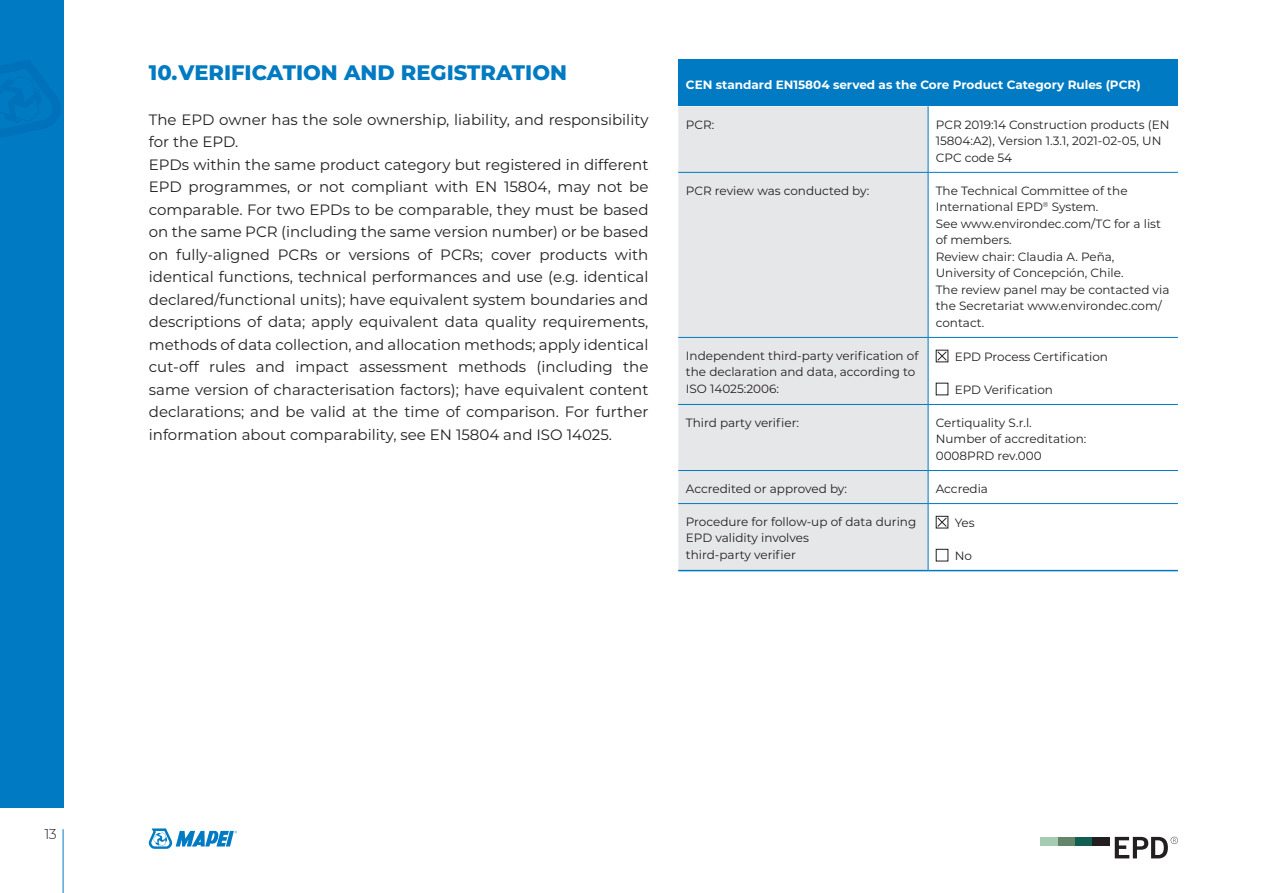
<style>
.page{position:relative;width:1263px;height:893px;background:#fff}
.page>*{position:absolute;margin:0;border:0;box-sizing:border-box;transform-origin:0 0}
.t1{font:800 21px "Montserrat";color:#007ac2}
.t2{font:15px/22.5px "Montserrat";color:#231f20}
.t3{font:300 14.25px "Montserrat";color:#231f20}
.t4{font:12px/16.5px "Montserrat";color:#231f20}
.t5{font:700 12px "Montserrat";color:#fff}
</style>
<div class="page">
<div style="left:0;top:0;width:63px;height:808px;background:#007ac2"></div>
<hr style="left:63px;top:829px;width:1px;height:64px;background:#007ac2">
<div style="left:1075px;top:837px;width:18px;height:8px;background:#125f51"></div>
<div style="left:1057px;top:837px;width:18px;height:8px;background:#65856b"></div>
<div style="left:1040px;top:837px;width:18px;height:8px;background:#a5cbb2"></div>
<div style="left:1092px;top:837px;width:18px;height:8px;background:#231f20"></div>
<svg style="left:1115px;top:837px;width:63px;height:21px"></svg>
<svg style="left:149px;top:828px;width:88px;height:21px"></svg>
<div style="left:678px;top:60px;width:500px;height:46px;background:#007ac2"></div>
<div style="left:678px;top:106px;width:250px;height:464px;background:#e6e7e9"></div>
<hr style="left:678px;top:172px;width:250px;height:1px;background:#007ac2">
<hr style="left:928px;top:172px;width:250px;height:1px;background:#007ac2">
<hr style="left:678px;top:337px;width:250px;height:1px;background:#007ac2">
<hr style="left:928px;top:337px;width:250px;height:1px;background:#007ac2">
<hr style="left:678px;top:404px;width:250px;height:1px;background:#007ac2">
<hr style="left:928px;top:404px;width:250px;height:1px;background:#007ac2">
<hr style="left:678px;top:470px;width:250px;height:1px;background:#007ac2">
<hr style="left:928px;top:470px;width:250px;height:1px;background:#007ac2">
<hr style="left:678px;top:503px;width:250px;height:1px;background:#007ac2">
<hr style="left:928px;top:503px;width:250px;height:1px;background:#007ac2">
<hr style="left:928px;top:106px;width:1px;height:66px;background:#007ac2">
<hr style="left:928px;top:173px;width:1px;height:164px;background:#007ac2">
<hr style="left:928px;top:338px;width:1px;height:66px;background:#007ac2">
<hr style="left:928px;top:405px;width:1px;height:65px;background:#007ac2">
<hr style="left:928px;top:471px;width:1px;height:32px;background:#007ac2">
<hr style="left:928px;top:504px;width:1px;height:66px;background:#007ac2">
<hr style="left:678px;top:570px;width:250px;height:1px;background:#007ac2">
<hr style="left:928px;top:570px;width:250px;height:1px;background:#007ac2">
<div style="left:936px;top:350px;width:12px;height:12px;border:1px solid #231f20"></div>
<svg style="left:936px;top:350px;width:11px;height:12px"></svg>
<div style="left:936px;top:516px;width:12px;height:12px;border:1px solid #231f20"></div>
<svg style="left:936px;top:517px;width:11px;height:11px"></svg>
<div style="left:936px;top:549px;width:12px;height:12px;border:1px solid #231f20"></div>
<h1 class="t1" style="left:149px;top:57px;width:420px">10.VERIFICATION AND REGISTRATION</h1>
<p class="t2" style="left:149px;top:108px;width:501px">The EPD owner has the sole ownership, liability, and responsibility for the EPD.<br>EPDs within the same product category but registered in different EPD programmes, or not compliant with EN 15804, may not be comparable. For two EPDs to be comparable, they must be based on the same PCR (including the same version number) or be based on fully-aligned PCRs or versions of PCRs; cover products with identical functions, technical performances and use (e.g. identical declared/functional units); have equivalent system boundaries and descriptions of data; apply equivalent data quality requirements, methods of data collection, and allocation methods; apply identical cut-off rules and impact assessment methods (including the same version of characterisation factors); have equivalent content declarations; and be valid at the time of comparison. For further information about comparability, see EN 15804 and ISO 14025.</p>
<p class="t5" style="left:686px;top:76px;width:456px">CEN standard EN15804 served as the Core Product Category Rules (PCR)</p>
<p class="t4" style="left:686px;top:116px;width:30px">PCR:</p>
<p class="t4" style="left:936px;top:116px;width:235px">PCR 2019:14 Construction products (EN<br>15804:A2), Version 1.3.1, 2021-02-05, UN<br>CPC code 54</p>
<p class="t4" style="left:686px;top:182px;width:185px">PCR review was conducted by:</p>
<p class="t4" style="left:936px;top:182px;width:235px">The Technical Committee of the<br>International EPD<sup>®</sup> System.<br>See www.environdec.com/TC for a list of members.<br>Review chair: Claudia A. Peña,<br>University of Concepción, Chile.<br>The review panel may be contacted via the Secretariat www.environdec.com/ contact.</p>
<p class="t4" style="left:686px;top:347px;width:234px">Independent third-party verification of the declaration and data, according to<br>ISO 14025:2006:</p>
<p class="t4" style="left:955px;top:348px;width:155px">EPD Process Certification</p>
<p class="t4" style="left:955px;top:381px;width:100px">EPD Verification</p>
<p class="t4" style="left:686px;top:414px;width:115px">Third party verifier:</p>
<p class="t4" style="left:936px;top:414px;width:152px">Certiquality S.r.l.<br>Number of accreditation:<br>0008PRD rev.000</p>
<p class="t4" style="left:686px;top:480px;width:163px">Accredited or approved by:</p>
<p class="t4" style="left:936px;top:480px;width:54px">Accredia</p>
<p class="t4" style="left:686px;top:513px;width:232px">Procedure for follow-up of data during<br>EPD validity involves<br>third-party verifier</p>
<p class="t4" style="left:955px;top:514px;width:22px">Yes</p>
<p class="t4" style="left:955px;top:547px;width:19px">No</p>
<p class="t3" style="left:45px;top:825px;width:14px">13</p>
</div>
